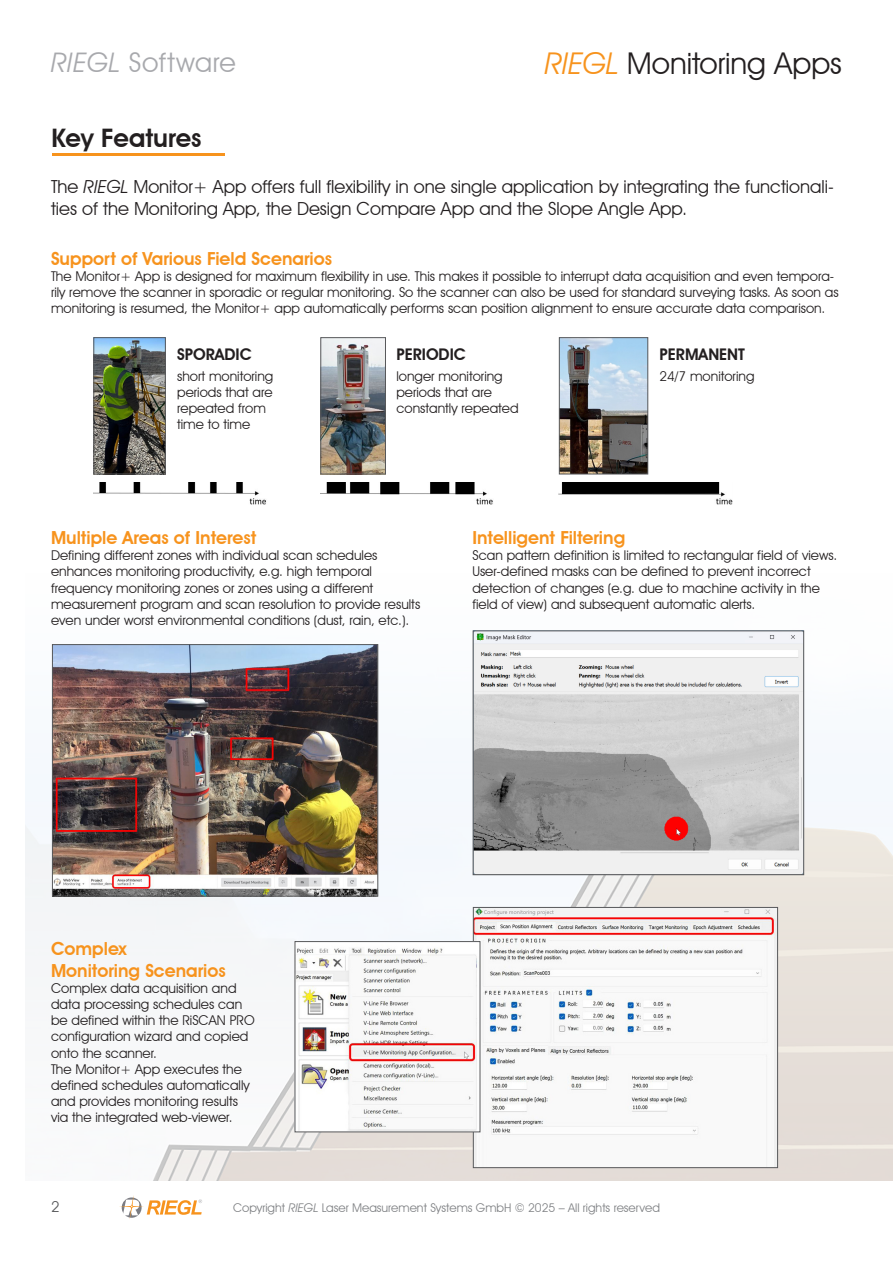
<style>
.page{position:relative;width:893px;height:1263px;background:#fff}
.page>*{position:absolute;margin:0;border:0;box-sizing:border-box;transform-origin:0 0}
.t1{font:30px "Avant Garde IT Cby BT";color:#231f20}
.t2{font:27px "Avant Garde IT Cby BT";letter-spacing:.025em;color:#a8a9ad}
.t3{font:600 25.5px "Avant Garde IT Cby BT";color:#231f20}
.t4{font:18px/21.6px "Avant Garde IT Cby BT";color:#231f20}
.t5{font:600 18px/21.6px "Avant Garde IT Cby BT";color:#f7931d}
.t6{font:600 16.05px "Avant Garde IT Cby BT";color:#231f20}
.t7{font:15px "Avant Garde IT Cby BT";color:#57585a}
.t8{font:13.5px/16.2px "Avant Garde IT Cby BT";color:#231f20}
.t9{font:12px "Avant Garde IT Cby BT";color:#808285}
.s1{font-style:italic}
.s2{font-style:italic;color:#f7931d}
</style>
<div class="page">
<img style="left:26px;top:630px;width:867px;height:550px">
<svg style="left:119px;top:1195px;width:83px;height:24px"></svg>
<hr style="left:52px;top:154px;width:172px;height:2px;background:#f7931d">
<img style="left:54px;top:646px;width:322px;height:248px">
<div style="left:52px;top:644px;width:326px;height:252px;border:1px solid #57585a"></div>
<img style="left:475px;top:632px;width:327px;height:241px">
<div style="left:473px;top:630px;width:331px;height:245px;border:1px solid #57585a"></div>
<img style="left:475px;top:909px;width:301px;height:257px">
<div style="left:473px;top:907px;width:305px;height:261px;border:1px solid #57585a"></div>
<img style="left:297px;top:943px;width:181px;height:187px">
<img style="left:95px;top:339px;width:69px;height:133px">
<div style="left:93px;top:337px;width:73px;height:137px;border:1px solid #57585a"></div>
<img style="left:322px;top:339px;width:62px;height:133px">
<div style="left:320px;top:337px;width:66px;height:137px;border:1px solid #57585a"></div>
<img style="left:561px;top:339px;width:85px;height:133px">
<div style="left:559px;top:337px;width:89px;height:137px;border:1px solid #57585a"></div>
<img style="left:93px;top:483px;width:173px;height:22px">
<img style="left:320px;top:483px;width:173px;height:22px">
<img style="left:559px;top:483px;width:174px;height:22px">
<h2 class="t2" style="left:51px;top:46px;width:186px"><span class="s1">RIEGL</span> Software</h2>
<h3 class="t3" style="left:52px;top:123px;width:151px">Key Features</h3>
<h1 class="t1" style="left:545px;top:45px;width:298px"><span class="s2">RIEGL</span> Monitoring Apps</h1>
<h3 class="t4" style="left:51px;top:176px;width:784px">The <span class="s1">RIEGL</span> Monitor+ App offers full flexibility in one single application by integrating the functionali&shy;ties of the Monitoring App, the Design Compare App and the Slope Angle App.</h3>
<h3 class="t5" style="left:51px;top:247px;width:283px">Support of Various Field Scenarios</h3>
<p class="t8" style="left:51px;top:268px;width:789px">The Monitor+ App is designed for maximum flexibility in use. This makes it possible to interrupt data acquisition and even tempora&shy;rily remove the scanner in sporadic or regular monitoring. So the scanner can also be used for standard surveying tasks. As soon as monitoring is resumed, the Monitor+ app automatically performs scan position alignment to ensure accurate data comparison.</p>
<p class="t6" style="left:177px;top:345px;width:76px">SPORADIC</p>
<p class="t8" style="left:177px;top:367px;width:98px">short monitoring periods that are repeated from time to time</p>
<p class="t6" style="left:396px;top:345px;width:71px">PERIODIC</p>
<p class="t8" style="left:396px;top:367px;width:124px">longer monitoring periods that are constantly repeated</p>
<p class="t6" style="left:660px;top:345px;width:87px">PERMANENT</p>
<p class="t8" style="left:660px;top:367px;width:96px">24/7 monitoring</p>
<h3 class="t5" style="left:51px;top:527px;width:207px">Multiple Areas of Interest</h3>
<p class="t8" style="left:51px;top:547px;width:371px">Defining different zones with individual scan schedules enhances monitoring productivity, e.g. high temporal frequency monitoring zones or zones using a different measurement program and scan resolution to provide results even under worst environmental conditions (dust, rain, etc.).</p>
<h3 class="t5" style="left:472px;top:527px;width:154px">Intelligent Filtering</h3>
<p class="t8" style="left:472px;top:547px;width:366px">Scan pattern definition is limited to rectangular field of views.<br>User-defined masks can be defined to prevent incorrect detection of changes (e.g. due to machine activity in the field of view) and subsequent automatic alerts.</p>
<h3 class="t5" style="left:51px;top:938px;width:176px">Complex<br>Monitoring Scenarios</h3>
<p class="t8" style="left:51px;top:980px;width:205px">Complex data acquisition and data processing schedules can be defined within the RiSCAN PRO configuration wizard and copied onto the scanner.<br>The Monitor+ App executes the defined schedules automatically and provides monitoring results via the integrated web-viewer.</p>
<p class="t7" style="left:51px;top:1197px;width:10px">2</p>
<p class="t9" style="left:233px;top:1200px;width:428px">Copyright <span class="s1">RIEGL</span> Laser Measurement Systems GmbH © 2025 – All rights reserved</p>
</div>
